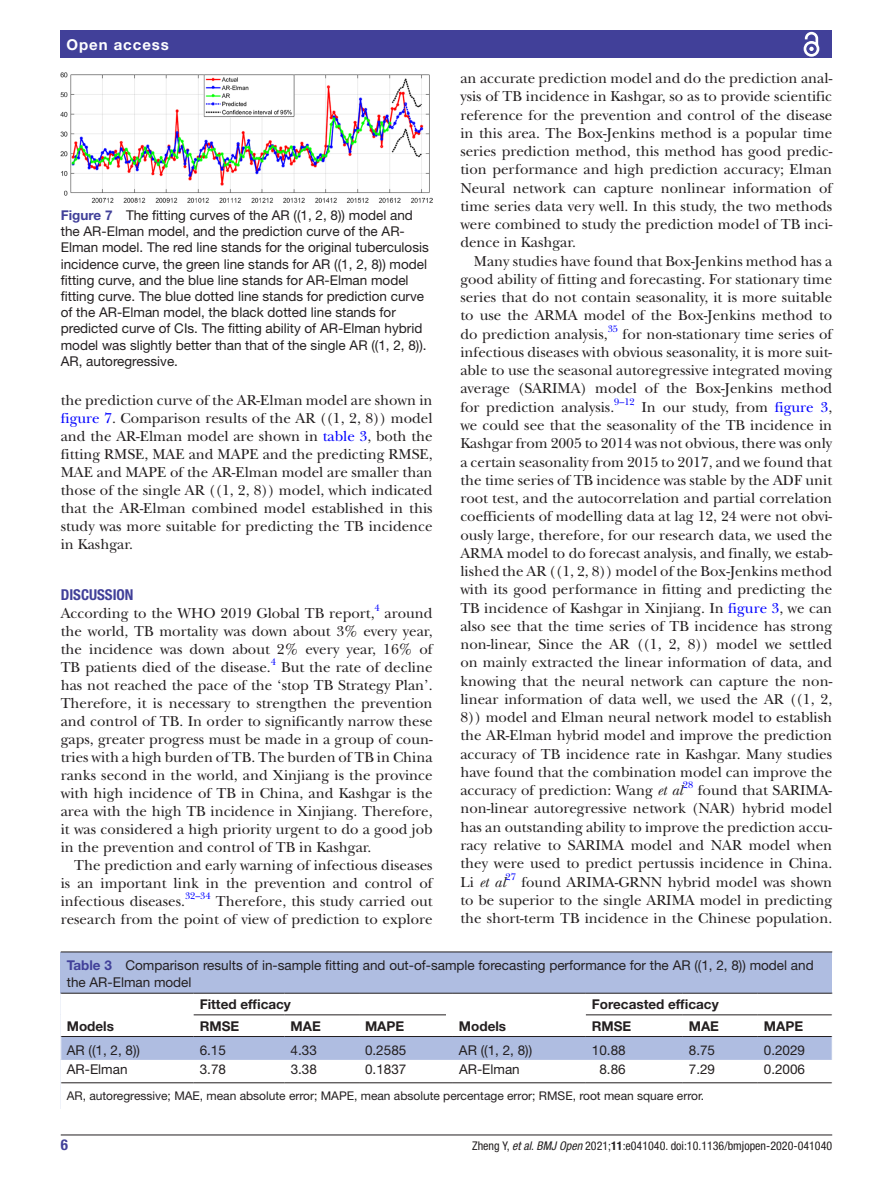
<style>
.page{position:relative;width:893px;height:1191px;background:#fff}
.page>*{position:absolute;margin:0;border:0;box-sizing:border-box;transform-origin:0 0}
.t1{font:15px/18.3px "New Baskerville";color:#231f20;text-align:justify}
.t2{font:700 condensed 15px "Helvetica Neue LT Std";color:#414099}
.t3{font:700 15px "Helvetica Neue LT Std";letter-spacing:.065em;color:#fff}
.t4{font:13.5px/16.2px "Helvetica Neue LT Std";color:#231f20}
.t5{font:700 13.5px "Helvetica Neue LT Std";color:#231f20}
.t6{font:12px "Helvetica Neue LT Std";color:#231f20}
.t7{font:condensed 12px "Helvetica Neue LT Std";color:#231f20}
.t8{font:9.9px "New Baskerville";color:#00f}
.s1{font-weight:700;color:#414099}
.s2{color:#00f}
.s3{font-style:italic}
.s4{font-weight:700}
</style>
<div class="page">
<hr style="left:61px;top:1134px;width:771px;height:1px;background:#231f20">
<div style="left:61px;top:31px;width:771px;height:27px;background:#414099"></div>
<svg style="left:803px;top:31px;width:17px;height:26px"></svg>
<img style="left:61px;top:73px;width:372px;height:129px">
<div style="left:61px;top:952px;width:771px;height:157px;background:#afbde1"></div>
<hr style="left:61px;top:951px;width:771px;height:1px;background:#231f20">
<hr style="left:61px;top:992px;width:133px;height:1px;background:#231f20">
<hr style="left:194px;top:992px;width:91px;height:1px;background:#231f20">
<hr style="left:285px;top:992px;width:74px;height:1px;background:#231f20">
<hr style="left:359px;top:992px;width:94px;height:1px;background:#231f20">
<hr style="left:453px;top:992px;width:133px;height:1px;background:#231f20">
<hr style="left:586px;top:992px;width:97px;height:1px;background:#231f20">
<hr style="left:683px;top:992px;width:75px;height:1px;background:#231f20">
<hr style="left:758px;top:992px;width:74px;height:1px;background:#231f20">
<svg style="left:60px;top:993px;width:773px;height:116px"></svg>
<p class="t3" style="left:66px;top:35px;width:104px">Open access</p>
<p class="t4" style="left:61px;top:207px;width:370px"><span class="s1">Figure 7</span> The fitting curves of the AR ((1, 2, 8)) model and the AR-Elman model, and the prediction curve of the AR-Elman model. The red line stands for the original tuberculosis incidence curve, the green line stands for AR ((1, 2, 8)) model fitting curve, and the blue line stands for AR-Elman model fitting curve. The blue dotted line stands for prediction curve of the AR-Elman model, the black dotted line stands for predicted curve of CIs. The fitting ability of AR-Elman hybrid model was slightly better than that of the single AR ((1, 2, 8)).<br>AR, autoregressive.</p>
<p class="t1" style="left:61px;top:391px;width:373px">the prediction curve of the AR-Elman model are shown in <span class="s2">figure 7</span>. Comparison results of the AR ((1, 2, 8)) model and the AR-Elman model are shown in <span class="s2">table 3</span>, both the fitting RMSE, MAE and MAPE and the predicting RMSE, MAE and MAPE of the AR-Elman model are smaller than those of the single AR ((1, 2, 8)) model, which indicated that the AR-Elman combined model established in this study was more suitable for predicting the TB incidence in Kashgar.</p>
<p class="t2" style="left:61px;top:585px;width:74px">DISCUSSION</p>
<p class="t1" style="left:61px;top:603px;width:315px">According to the WHO 2019 Global TB report,</p>
<p class="t8" style="left:375px;top:602px;width:7px">4</p>
<p class="t1" style="left:61px;top:604px;width:373px;text-indent:324px">around the world, TB mortality was down about 3% every year, the incidence was down about 2% every year, 16% of TB patients died of the disease.</p>
<p class="t8" style="left:271px;top:656px;width:7px">4</p>
<p class="t1" style="left:61px;top:658px;width:373px;text-indent:220px">But the rate of decline has not reached the pace of the ‘stop TB Strategy Plan’.<br>Therefore, it is necessary to strengthen the prevention and control of TB. In order to significantly narrow these gaps, greater progress must be made in a group of coun&shy;tries with a high burden of TB. The burden of TB in China ranks second in the world, and Xinjiang is the province with high incidence of TB in China, and Kashgar is the area with the high TB incidence in Xinjiang. Therefore, it was considered a high priority urgent to do a good job in the prevention and control of TB in Kashgar.</p>
<p class="t1" style="left:61px;top:856px;width:373px;text-indent:14px">The prediction and early warning of infectious diseases is an important link in the prevention and control of infectious diseases.<sup>32–34</sup> Therefore, this study carried out research from the point of view of prediction to explore</p>
<p class="t1" style="left:460px;top:69px;width:373px">an accurate prediction model and do the prediction anal&shy;ysis of TB incidence in Kashgar, so as to provide scientific reference for the prevention and control of the disease in this area. The Box-Jenkins method is a popular time series prediction method, this method has good predic&shy;tion performance and high prediction accuracy; Elman Neural network can capture nonlinear information of time series data very well. In this study, the two methods were combined to study the prediction model of TB inci&shy;dence in Kashgar.</p>
<p class="t1" style="left:460px;top:252px;width:373px;text-indent:14px">Many studies have found that Box-Jenkins method has a good ability of fitting and forecasting. For stationary time series that do not contain seasonality, it is more suitable to use the ARMA model of the Box-Jenkins method to do prediction analysis,</p>
<p class="t8" style="left:608px;top:323px;width:12px">35</p>
<p class="t1" style="left:460px;top:325px;width:373px;text-indent:162px">for non-stationary time series of infectious diseases with obvious seasonality, it is more suit&shy;able to use the seasonal autoregressive integrated moving average (SARIMA) model of the Box-Jenkins method for prediction analysis.</p>
<p class="t8" style="left:614px;top:396px;width:22px">9–12</p>
<p class="t1" style="left:460px;top:398px;width:373px;text-indent:181px">In our study, from <span class="s2">figure 3</span>, we could see that the seasonality of the TB incidence in Kashgar from 2005 to 2014 was not obvious, there was only a certain seasonality from 2015 to 2017, and we found that the time series of TB incidence was stable by the ADF unit root test, and the autocorrelation and partial correlation coefficients of modelling data at lag 12, 24 were not obvi&shy;ously large, therefore, for our research data, we used the ARMA model to do forecast analysis, and finally, we estab&shy;lished the AR ((1, 2, 8)) model of the Box-Jenkins method with its good performance in fitting and predicting the TB incidence of Kashgar in Xinjiang. In <span class="s2">figure 3</span>, we can also see that the time series of TB incidence has strong non-linear, Since the AR ((1, 2, 8)) model we settled on mainly extracted the linear information of data, and knowing that the neural network can capture the non&shy;linear information of data well, we used the AR ((1, 2, 8)) model and Elman neural network model to establish the AR-Elman hybrid model and improve the prediction accuracy of TB incidence rate in Kashgar. Many studies have found that the combination model can improve the accuracy of prediction: Wang <span class="s3">et al</span><sup>28</sup> found that SARIMA&shy;non-linear autoregressive network (NAR) hybrid model has an outstanding ability to improve the prediction accu&shy;racy relative to SARIMA model and NAR model when they were used to predict pertussis incidence in China.<br>Li <span class="s3">et al</span></p>
<p class="t8" style="left:506px;top:870px;width:12px">27</p>
<p class="t1" style="left:460px;top:872px;width:373px;text-indent:61px">found ARIMA-GRNN hybrid model was shown to be superior to the single ARIMA model in predicting the short-term TB incidence in the Chinese population.</p>
<p class="t4" style="left:67px;top:957px;width:748px"><span class="s1">Table 3</span> Comparison results of in-sample fitting and out-of-sample forecasting performance for the AR ((1, 2, 8)) model and the AR-Elman model</p>
<p class="t5" style="left:67px;top:1017px;width:49px">Models</p>
<p class="t5" style="left:200px;top:995px;width:93px">Fitted efficacy</p>
<p class="t5" style="left:592px;top:995px;width:128px">Forecasted efficacy</p>
<p class="t5" style="left:200px;top:1017px;width:41px">RMSE</p>
<p class="t5" style="left:291px;top:1017px;width:32px">MAE</p>
<p class="t5" style="left:365px;top:1017px;width:41px">MAPE</p>
<p class="t5" style="left:592px;top:1017px;width:41px">RMSE</p>
<p class="t5" style="left:689px;top:1017px;width:32px">MAE</p>
<p class="t5" style="left:764px;top:1017px;width:41px">MAPE</p>
<p class="t5" style="left:459px;top:1017px;width:49px">Models</p>
<p class="t4" style="left:67px;top:1042px;width:75px">AR ((1, 2, 8))</p>
<p class="t4" style="left:200px;top:1042px;width:28px">6.15</p>
<p class="t4" style="left:291px;top:1042px;width:28px">4.33</p>
<p class="t4" style="left:365px;top:1042px;width:43px">0.2585</p>
<p class="t4" style="left:459px;top:1042px;width:75px">AR ((1, 2, 8))</p>
<p class="t4" style="left:592px;top:1042px;width:35px">10.88</p>
<p class="t4" style="left:689px;top:1042px;width:28px">8.75</p>
<p class="t4" style="left:764px;top:1042px;width:43px">0.2029</p>
<p class="t4" style="left:67px;top:1060px;width:62px">AR-Elman</p>
<p class="t4" style="left:200px;top:1060px;width:28px">3.78</p>
<p class="t4" style="left:291px;top:1060px;width:28px">3.38</p>
<p class="t4" style="left:365px;top:1060px;width:43px">0.1837</p>
<p class="t4" style="left:459px;top:1060px;width:62px">AR-Elman</p>
<p class="t4" style="left:599px;top:1060px;width:28px">8.86</p>
<p class="t4" style="left:689px;top:1060px;width:28px">7.29</p>
<p class="t4" style="left:764px;top:1060px;width:43px">0.2006</p>
<p class="t6" style="left:67px;top:1089px;width:639px">AR, autoregressive; MAE, mean absolute error; MAPE, mean absolute percentage error; RMSE, root mean square error.</p>
<p class="t2" style="left:61px;top:1135px;width:9px">6</p>
<p class="t7" style="left:472px;top:1138px;width:362px">Zheng Y, <span class="s3">et al</span>. <span class="s3">BMJ Open</span> 2021;<span class="s4">11</span>:e041040. doi:10.1136/bmjopen-2020-041040</p>
</div>
